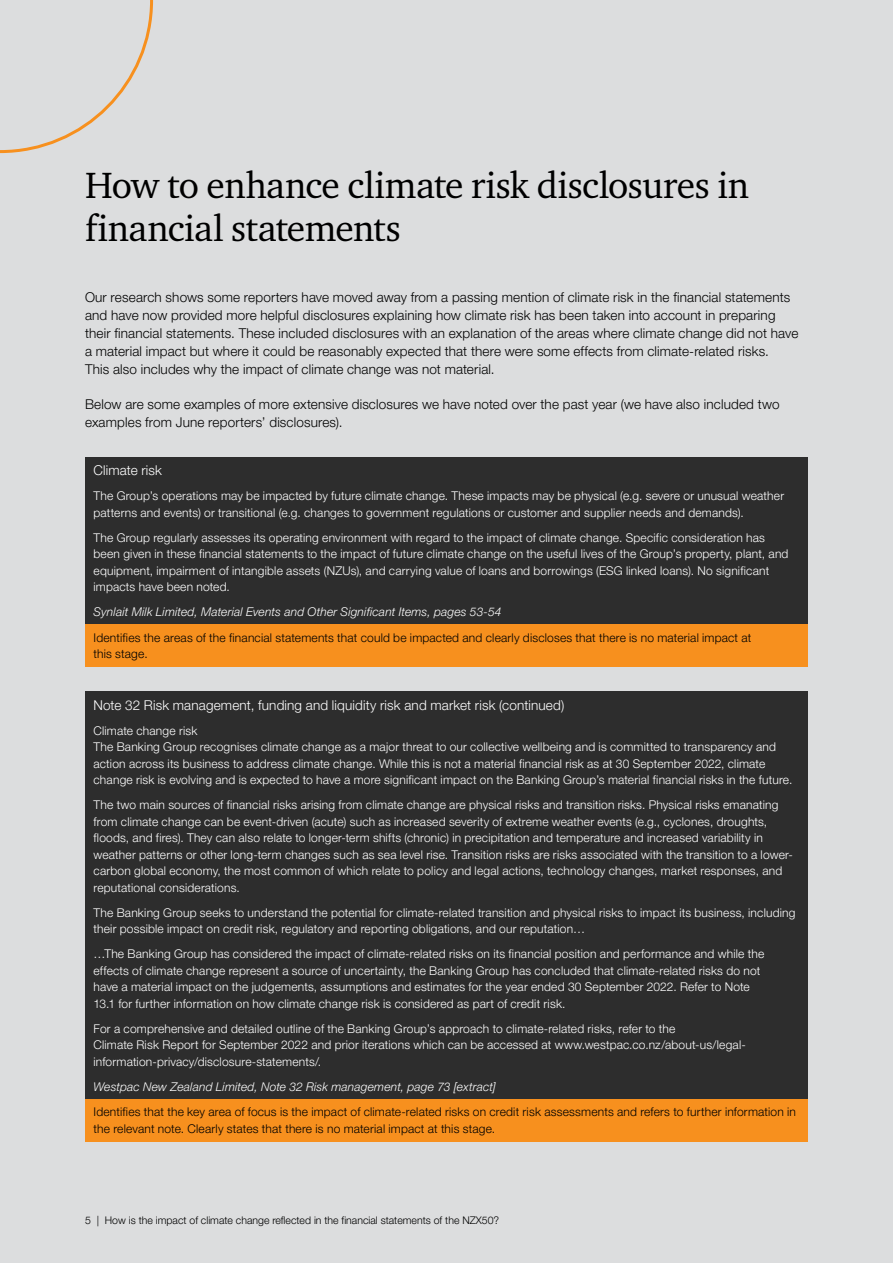
<style>
.page{position:relative;width:893px;height:1263px;background:#dcddde}
.page>*{position:absolute;margin:0;border:0;box-sizing:border-box;transform-origin:0 0}
.t1{font:37.5px/43.5px "Charter ITC Pro";letter-spacing:-.015em;color:#000}
.t2{font:300 13.5px/18px "Helvetica Neue LT Pro";letter-spacing:.01em;color:#000}
.t3{font:300 13.5px "Helvetica Neue LT Pro";letter-spacing:.01em;color:#fff}
.t4{font:300 12px/16.5px "Helvetica Neue LT Pro";letter-spacing:.015em;color:#fff}
.t5{font:300 12px/16.5px "Helvetica Neue LT Pro";letter-spacing:.015em;color:#000}
.t6{font:italic 300 12px "Helvetica Neue LT Pro";letter-spacing:.015em;color:#fff}
.t7{font:300 10.5px "Helvetica Neue LT Pro";color:#000}
</style>
<div class="page">
<svg style="left:0;top:0;width:153px;height:153px"></svg>
<div style="left:85px;top:457px;width:723px;height:168px;background:#2d2d2d"></div>
<div style="left:85px;top:625px;width:723px;height:42px;background:#f7901e"></div>
<div style="left:85px;top:1099px;width:723px;height:42px;background:#f7901e"></div>
<div style="left:85px;top:692px;width:723px;height:407px;background:#2d2d2d"></div>
<h1 class="t1" style="left:85px;top:163px;width:666px">How to enhance climate risk disclosures in financial statements</h1>
<p class="t2" style="left:85px;top:288px;width:715px">Our research shows some reporters have moved away from a passing mention of climate risk in the financial statements and have now provided more helpful disclosures explaining how climate risk has been taken into account in preparing their financial statements. These included disclosures with an explanation of the areas where climate change did not have a material impact but where it could be reasonably expected that there were some effects from climate-related risks.<br>This also includes why the impact of climate change was not material.</p>
<p class="t2" style="left:85px;top:395px;width:696px">Below are some examples of more extensive disclosures we have noted over the past year (we have also included two examples from June reporters’ disclosures).</p>
<p class="t3" style="left:94px;top:462px;width:70px">Climate risk</p>
<p class="t4" style="left:94px;top:487px;width:692px">The Group’s operations may be impacted by future climate change. These impacts may be physical (e.g. severe or unusual weather patterns and events) or transitional (e.g. changes to government regulations or customer and supplier needs and demands).</p>
<p class="t4" style="left:94px;top:529px;width:696px">The Group regularly assesses its operating environment with regard to the impact of climate change. Specific consideration has been given in these financial statements to the impact of future climate change on the useful lives of the Group’s property, plant, and equipment, impairment of intangible assets (NZUs), and carrying value of loans and borrowings (ESG linked loans). No significant impacts have been noted.</p>
<p class="t6" style="left:94px;top:605px;width:409px">Synlait Milk Limited, Material Events and Other Significant Items, pages 53-54</p>
<p class="t5" style="left:94px;top:629px;width:659px">Identifies the areas of the financial statements that could be impacted and clearly discloses that there is no material impact at this stage.</p>
<p class="t3" style="left:94px;top:697px;width:472px">Note 32 Risk management, funding and liquidity risk and market risk (continued)</p>
<p class="t4" style="left:94px;top:722px;width:700px">Climate change risk<br>The Banking Group recognises climate change as a major threat to our collective wellbeing and is committed to transparency and action across its business to address climate change. While this is not a material financial risk as at 30 September 2022, climate change risk is evolving and is expected to have a more significant impact on the Banking Group’s material financial risks in the future.</p>
<p class="t4" style="left:94px;top:796px;width:701px">The two main sources of financial risks arising from climate change are physical risks and transition risks. Physical risks emanating from climate change can be event-driven (acute) such as increased severity of extreme weather events (e.g., cyclones, droughts, floods, and fires). They can also relate to longer-term shifts (chronic) in precipitation and temperature and increased variability in weather patterns or other long-term changes such as sea level rise. Transition risks are risks associated with the transition to a lower&shy;carbon global economy, the most common of which relate to policy and legal actions, technology changes, market responses, and reputational considerations.</p>
<p class="t4" style="left:94px;top:904px;width:703px">The Banking Group seeks to understand the potential for climate-related transition and physical risks to impact its business, including their possible impact on credit risk, regulatory and reporting obligations, and our reputation…</p>
<p class="t4" style="left:94px;top:945px;width:672px">…The Banking Group has considered the impact of climate-related risks on its financial position and performance and while the effects of climate change represent a source of uncertainty, the Banking Group has concluded that climate-related risks do not have a material impact on the judgements, assumptions and estimates for the year ended 30 September 2022. Refer to Note 13.1 for further information on how climate change risk is considered as part of credit risk.</p>
<p class="t4" style="left:94px;top:1020px;width:654px">For a comprehensive and detailed outline of the Banking Group’s approach to climate-related risks, refer to the<br>Climate Risk Report for September 2022 and prior iterations which can be accessed at www.westpac.co.nz/about-us/legal&shy;information-privacy/disclosure-statements/.</p>
<p class="t6" style="left:94px;top:1079px;width:403px">Westpac New Zealand Limited, Note 32 Risk management, page 73 [extract]</p>
<p class="t5" style="left:94px;top:1104px;width:704px">Identifies that the key area of focus is the impact of climate-related risks on credit risk assessments and refers to further information in the relevant note. Clearly states that there is no material impact at this stage.</p>
<p class="t7" style="left:85px;top:1214px;width:416px">5 | How is the impact of climate change reflected in the financial statements of the NZX50?</p>
</div>
